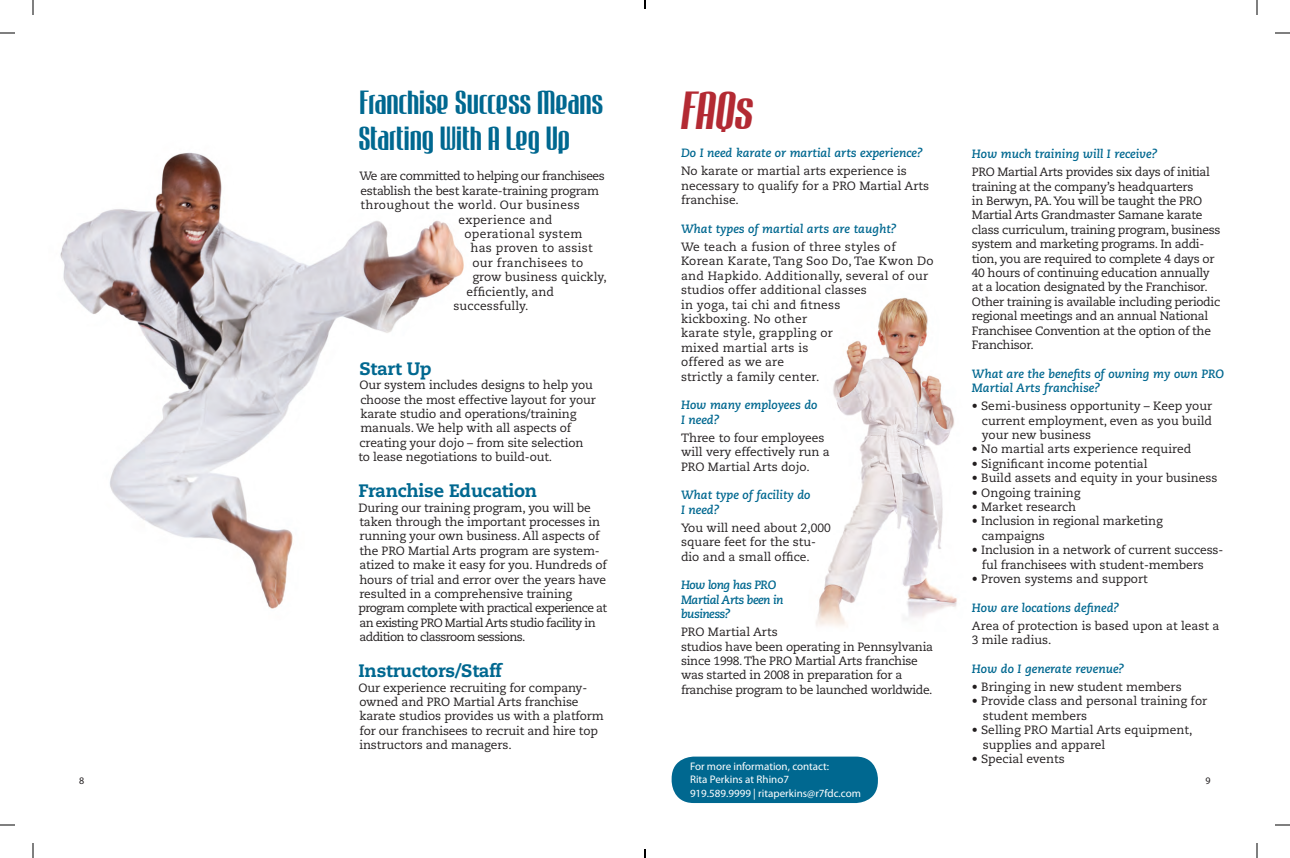
<style>
.page{position:relative;width:1290px;height:858px;background:#fff}
.page>*{position:absolute;margin:0;border:0;box-sizing:border-box;transform-origin:0 0}
.t1{font:italic 48px "Mabella";color:#b32a33}
.t2{font:30px/36px "Mabella";color:#006890}
.t3{font:800 18px "Caecilia LT Std";letter-spacing:-.01em;color:#006890}
.t4{font:12px/14.4px "Caecilia LT Std";letter-spacing:-.01em;color:#231f20}
.t5{font:italic 700 12px/14.4px "Caecilia LT Std";color:#006890}
.t6{font:12px/14.4px "Caecilia LT Std";letter-spacing:.02em;color:#231f20}
.t7{font:12px/14.4px "Caecilia LT Std";letter-spacing:-.05em;color:#231f20}
.t8{font:12px "Caecilia LT Std";letter-spacing:.01em;color:#231f20}
.t9{font:12px "Caecilia LT Std";letter-spacing:.025em;color:#231f20}
.t10{font:italic 700 12px/14.4px "Caecilia LT Std";letter-spacing:-.04em;color:#006890}
.t11{font:12px "Caecilia LT Std";letter-spacing:-.03em;color:#231f20}
.t12{font:12px "Caecilia LT Std";letter-spacing:.015em;color:#231f20}
.t13{font:11px "Myriad Pro";color:#fff}
.t14{font:10px "Myriad Pro";color:#231f20}
</style>
<div class="page">
<img style="left:60px;top:152px;width:404px;height:457px">
<img style="left:816px;top:297px;width:141px;height:329px">
<div style="left:672px;top:757px;width:206px;height:46px;background:#006890;border-radius:22px"></div>
<svg style="left:0;top:32px;width:15px;height:2px"></svg>
<svg style="left:1275px;top:32px;width:15px;height:2px"></svg>
<svg style="left:0;top:824px;width:15px;height:2px"></svg>
<svg style="left:1275px;top:824px;width:15px;height:2px"></svg>
<svg style="left:32px;top:0;width:2px;height:15px"></svg>
<svg style="left:32px;top:843px;width:2px;height:15px"></svg>
<svg style="left:1256px;top:0;width:2px;height:15px"></svg>
<svg style="left:1256px;top:843px;width:2px;height:15px"></svg>
<svg style="left:644px;top:0;width:2px;height:9px"></svg>
<svg style="left:644px;top:849px;width:2px;height:9px"></svg>
<p class="t14" style="left:79px;top:775px;width:7px">8</p>
<p class="t2" style="left:359px;top:84px;width:246px">Franchise Success Means<br>Starting With A Leg Up</p>
<p class="t4" style="left:359px;top:169px;width:247px">We are committed to helping our franchisees establish the best karate-training program throughout the world. Our business</p>
<p class="t9" style="left:458px;top:213px;width:96px">experience and</p>
<p class="t9" style="left:464px;top:227px;width:120px">operational system</p>
<p class="t9" style="left:470px;top:241px;width:124px">has proven to assist</p>
<p class="t9" style="left:472px;top:256px;width:112px">our franchisees to</p>
<p class="t8" style="left:472px;top:270px;width:136px">grow business quickly,</p>
<p class="t8" style="left:466px;top:285px;width:89px">efficiently, and</p>
<p class="t8" style="left:453px;top:299px;width:77px">successfully.</p>
<p class="t3" style="left:359px;top:357px;width:74px">Start Up</p>
<p class="t4" style="left:359px;top:378px;width:238px">Our system includes designs to help you choose the most effective layout for your karate studio and operations/training manuals. We help with all aspects of</p>
<p class="t4" style="left:359px;top:436px;width:226px">creating your dojo – from site selection</p>
<p class="t4" style="left:358px;top:450px;width:195px">to lease negotiations to build-out.</p>
<p class="t3" style="left:358px;top:480px;width:180px">Franchise Education</p>
<p class="t4" style="left:358px;top:500px;width:250px">During our training program, you will be taken through the important processes in running your own business. All aspects of the PRO Martial Arts program are system&shy;atized to make it easy for you. Hundreds of hours of trial and error over the years have resulted in a comprehensive training</p>
<p class="t7" style="left:358px;top:601px;width:250px">program complete with practical experience at an existing PRO Martial Arts studio facility in addition to classroom sessions.</p>
<p class="t3" style="left:358px;top:660px;width:145px">Instructors/Staff</p>
<p class="t4" style="left:358px;top:680px;width:247px">Our experience recruiting for company&shy;owned and PRO Martial Arts franchise karate studios provides us with a platform for our franchisees to recruit and hire top instructors and managers.</p>
<p class="t1" style="left:681px;top:82px;width:74px">FAQs</p>
<p class="t5" style="left:681px;top:146px;width:243px">Do I need karate or martial arts experience?</p>
<p class="t4" style="left:681px;top:164px;width:250px">No karate or martial arts experience is necessary to qualify for a PRO Martial Arts franchise.</p>
<p class="t5" style="left:681px;top:222px;width:217px">What types of martial arts are taught?</p>
<p class="t6" style="left:681px;top:240px;width:216px">We teach a fusion of three styles of</p>
<p class="t6" style="left:681px;top:254px;width:254px">Korean Karate, Tang Soo Do, Tae Kwon Do and Hapkido. Additionally, several of our studios offer additional classes<br>in yoga, tai chi and fitness<br>kickboxing. No other</p>
<p class="t6" style="left:681px;top:326px;width:153px">karate style, grappling or mixed martial arts is</p>
<p class="t12" style="left:681px;top:355px;width:105px">offered as we are</p>
<p class="t8" style="left:681px;top:369px;width:140px">strictly a family center.</p>
<p class="t5" style="left:681px;top:398px;width:138px">How many employees do</p>
<p class="t5" style="left:681px;top:413px;width:40px">I need?</p>
<p class="t4" style="left:681px;top:431px;width:150px">Three to four employees will very effectively run a<br>PRO Martial Arts dojo.</p>
<p class="t5" style="left:681px;top:488px;width:131px">What type of facility do</p>
<p class="t5" style="left:681px;top:503px;width:40px">I need?</p>
<p class="t4" style="left:681px;top:521px;width:151px">You will need about 2,000 square feet for the stu&shy;dio and a small office.</p>
<p class="t10" style="left:681px;top:578px;width:97px">How long has PRO</p>
<p class="t10" style="left:681px;top:593px;width:104px">Martial Arts been in business?</p>
<p class="t4" style="left:681px;top:625px;width:98px">PRO Martial Arts</p>
<p class="t4" style="left:681px;top:639px;width:254px">studios have been operating in Pennsylvania since 1998. The PRO Martial Arts franchise was started in 2008 in preparation for a</p>
<p class="t11" style="left:681px;top:683px;width:253px">franchise program to be launched worldwide.</p>
<p class="t13" style="left:690px;top:761px;width:141px">For more information, contact:</p>
<p class="t13" style="left:690px;top:774px;width:101px">Rita Perkins at Rhino7</p>
<p class="t13" style="left:690px;top:787px;width:173px">919.589.9999 | ritaperkins@r7fdc.com</p>
<p class="t5" style="left:972px;top:147px;width:187px">How much training will I receive?</p>
<p class="t4" style="left:972px;top:165px;width:250px">PRO Martial Arts provides six days of initial training at the company’s headquarters<br>in Berwyn, PA. You will be taught the PRO Martial Arts Grandmaster Samane karate class curriculum, training program, business system and marketing programs. In addi&shy;tion, you are required to complete 4 days or 40 hours of continuing education annually at a location designated by the Franchisor.<br>Other training is available including periodic regional meetings and an annual National Franchisee Convention at the option of the Franchisor.</p>
<p class="t5" style="left:972px;top:367px;width:254px">What are the benefits of owning my own PRO<br>Martial Arts franchise?</p>
<p class="t4" style="left:982px;top:399px;width:232px;text-align:justify;text-indent:-10px">• Semi-business opportunity – Keep your current employment, even as you build your new business</p>
<p class="t4" style="left:972px;top:442px;width:221px">• No martial arts experience required</p>
<p class="t4" style="left:972px;top:457px;width:177px">• Significant income potential</p>
<p class="t4" style="left:972px;top:471px;width:247px">• Build assets and equity in your business</p>
<p class="t4" style="left:972px;top:485px;width:110px">• Ongoing training</p>
<p class="t4" style="left:972px;top:500px;width:106px">• Market research</p>
<p class="t4" style="left:982px;top:514px;width:182px;text-indent:-10px">• Inclusion in regional marketing campaigns</p>
<p class="t4" style="left:982px;top:543px;width:243px;text-indent:-10px">• Inclusion in a network of current success&shy;ful franchisees with student-members</p>
<p class="t4" style="left:972px;top:572px;width:177px">• Proven systems and support</p>
<p class="t5" style="left:972px;top:601px;width:149px">How are locations defined?</p>
<p class="t4" style="left:972px;top:619px;width:249px">Area of protection is based upon at least a</p>
<p class="t4" style="left:972px;top:633px;width:81px">3 mile radius.</p>
<p class="t5" style="left:972px;top:662px;width:154px">How do I generate revenue?</p>
<p class="t4" style="left:972px;top:680px;width:211px">• Bringing in new student members</p>
<p class="t4" style="left:983px;top:694px;width:226px;text-indent:-11px">• Provide class and personal training for student members</p>
<p class="t4" style="left:983px;top:723px;width:211px;text-indent:-11px">• Selling PRO Martial Arts equipment, supplies and apparel</p>
<p class="t4" style="left:972px;top:752px;width:95px">• Special events</p>
<p class="t14" style="left:1205px;top:775px;width:7px">9</p>
</div>
